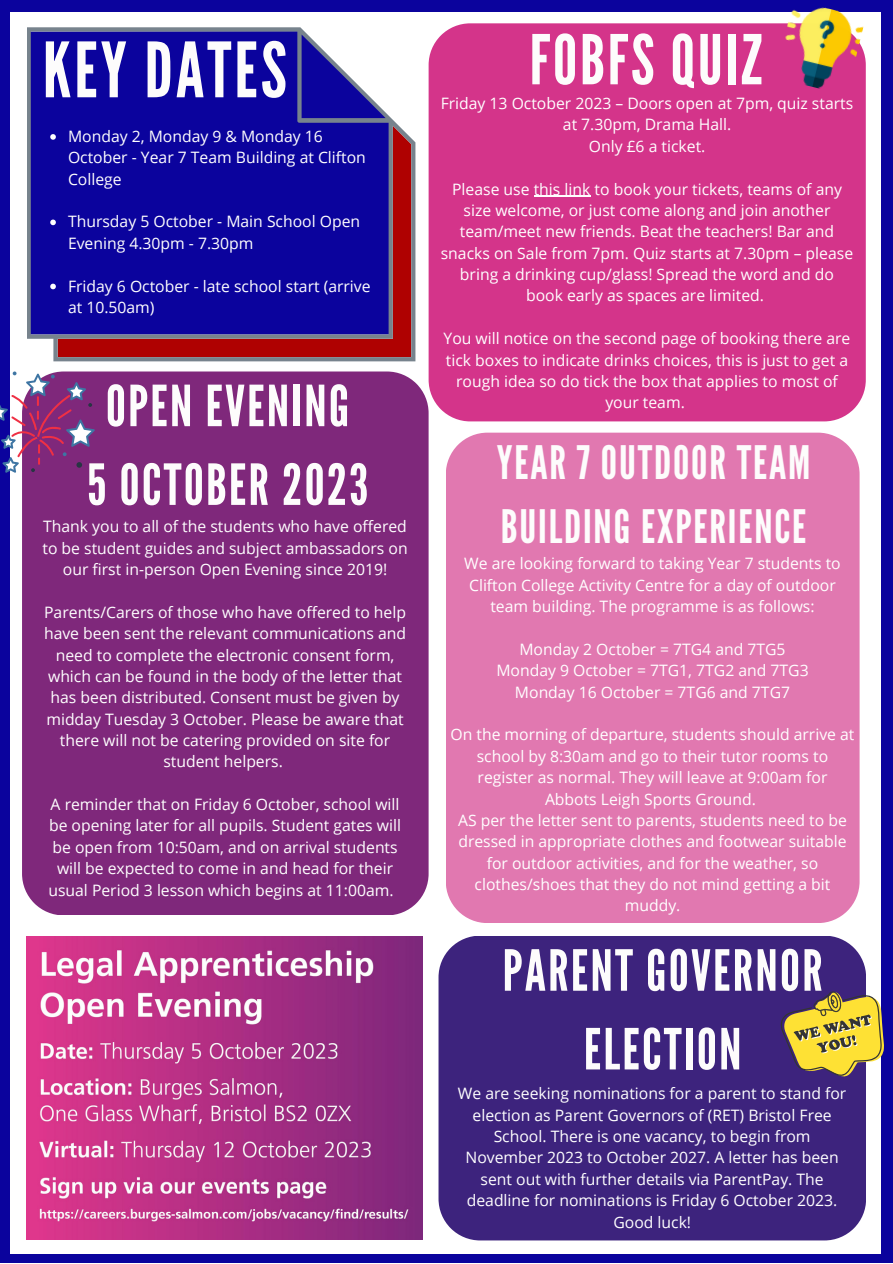
<style>
.page{position:relative;width:893px;height:1264px;background:#fff}
.page>*{position:absolute;margin:0;border:0;box-sizing:border-box;transform-origin:0 0}
.t1{font:76.05px "League Gothic";letter-spacing:.04em;color:#fdfcfc}
.t2{font:68.55px "League Gothic";letter-spacing:.04em;color:#fdfcfc}
.t3{font:56.55px/78.8px "League Gothic";letter-spacing:.04em;color:#fdfcfc;text-align:center}
.t4{font:46.05px/64.1px "League Gothic";letter-spacing:.04em;color:#fdfcfc}
.t5{font:15.75px/21.3px "Open Sans";color:#fff;text-align:center}
</style>
<div class="page">
<div style="left:0;top:0;width:892px;height:1262px;background:#0b039d"></div>
<div style="left:11px;top:12px;width:870px;height:1241px;background:#fff"></div>
<svg style="left:27px;top:27px;width:388px;height:334px;background:#2c1995"></svg>
<div style="left:428px;top:23px;width:437px;height:398px;background:#d4348a"></div>
<img style="left:774px;top:7px;width:91px;height:88px">
<div style="left:22px;top:371px;width:406px;height:544px;background:#7f287b"></div>
<svg style="left:0;top:371px;width:95px;height:101px"></svg>
<img style="left:27px;top:936px;width:395px;height:303px">
<div style="left:446px;top:432px;width:413px;height:491px;background:#e178b0"></div>
<svg style="left:50px;top:134px;width:6px;height:6px"></svg>
<svg style="left:50px;top:219px;width:6px;height:6px"></svg>
<svg style="left:50px;top:284px;width:6px;height:5px"></svg>
<hr style="left:533px;top:196px;width:57px;height:1px;background:#fff">
<div style="left:438px;top:936px;width:428px;height:304px;background:#3d237d"></div>
<svg style="left:777px;top:989px;width:107px;height:98px;background:#a28c5c"></svg>
<p class="t1" style="left:43px;top:26px;width:245px">KEY DATES</p>
<p class="t2" style="left:529px;top:20px;width:234px">FOBFS QUIZ</p>
<p class="t5" style="left:68px;top:125px;width:299px;text-align:left">Monday 2, Monday 9 &amp; Monday 16<br>October - Year 7 Team Building at Clifton<br>College</p>
<p class="t5" style="left:68px;top:211px;width:294px;text-align:left">Thursday 5 October - Main School Open<br>Evening 4.30pm - 7.30pm</p>
<p class="t5" style="left:68px;top:275px;width:304px;text-align:left">Friday 6 October - late school start (arrive at 10.50am)</p>
<p class="t5" style="left:440px;top:92px;width:414px">Friday 13 October 2023 – Doors open at 7pm, quiz starts at 7.30pm, Drama Hall.</p>
<p class="t5" style="left:588px;top:135px;width:118px">Only £6 a ticket.</p>
<p class="t5" style="left:441px;top:178px;width:414px">Please use this link to book your tickets, teams of any size welcome, or just come along and join another team/meet new friends. Beat the teachers! Bar and snacks on Sale from 7pm. Quiz starts at 7.30pm – please bring a drinking cup/glass! Spread the word and do book early as spaces are limited.</p>
<p class="t5" style="left:443px;top:327px;width:408px">You will notice on the second page of booking there are tick boxes to indicate drinks choices, this is just to get a rough idea so do tick the box that applies to most of your team.</p>
<p class="t3" style="left:106px;top:368px;width:245px">OPEN EVENING</p>
<p class="t3" style="left:87px;top:446px;width:283px">5 OCTOBER 2023</p>
<p class="t4" style="left:497px;top:431px;width:315px">YEAR 7 OUTDOOR TEAM<br>BUILDING EXPERIENCE</p>
<p class="t5" style="left:464px;top:552px;width:378px">We are looking forward to taking Year 7 students to<br>Clifton College Activity Centre for a day of outdoor team building. The programme is as follows:</p>
<p class="t5" style="left:519px;top:638px;width:268px">Monday 2 October = 7TG4 and 7TG5</p>
<p class="t5" style="left:496px;top:659px;width:314px">Monday 9 October = 7TG1, 7TG2 and 7TG3</p>
<p class="t5" style="left:515px;top:681px;width:277px">Monday 16 October = 7TG6 and 7TG7</p>
<p class="t5" style="left:450px;top:723px;width:405px">On the morning of departure, students should arrive at school by 8:30am and go to their tutor rooms to register as normal. They will leave at 9:00am for Abbots Leigh Sports Ground.</p>
<p class="t5" style="left:458px;top:809px;width:390px">AS per the letter sent to parents, students need to be dressed in appropriate clothes and footwear suitable for outdoor activities, and for the weather, so clothes/shoes that they do not mind getting a bit muddy.</p>
<p class="t5" style="left:42px;top:515px;width:366px">Thank you to all of the students who have offered to be student guides and subject ambassadors on our first in-person Open Evening since 2019!</p>
<p class="t5" style="left:44px;top:601px;width:363px">Parents/Carers of those who have offered to help have been sent the relevant communications and need to complete the electronic consent form, which can be found in the body of the letter that has been distributed. Consent must be given by midday Tuesday 3 October. Please be aware that there will not be catering provided on site for student helpers.</p>
<p class="t5" style="left:48px;top:793px;width:354px">A reminder that on Friday 6 October, school will be opening later for all pupils. Student gates will be open from 10:50am, and on arrival students will be expected to come in and head for their usual Period 3 lesson which begins at 11:00am.</p>
<p class="t3" style="left:502px;top:932px;width:321px">PARENT GOVERNOR<br>ELECTION</p>
<p class="t5" style="left:458px;top:1082px;width:390px">We are seeking nominations for a parent to stand for election as Parent Governors of (RET) Bristol Free School. There is one vacancy, to begin from November 2023 to October 2027. A letter has been sent out with further details via ParentPay. The deadline for nominations is Friday 6 October 2023.<br>Good luck!</p>
</div>
